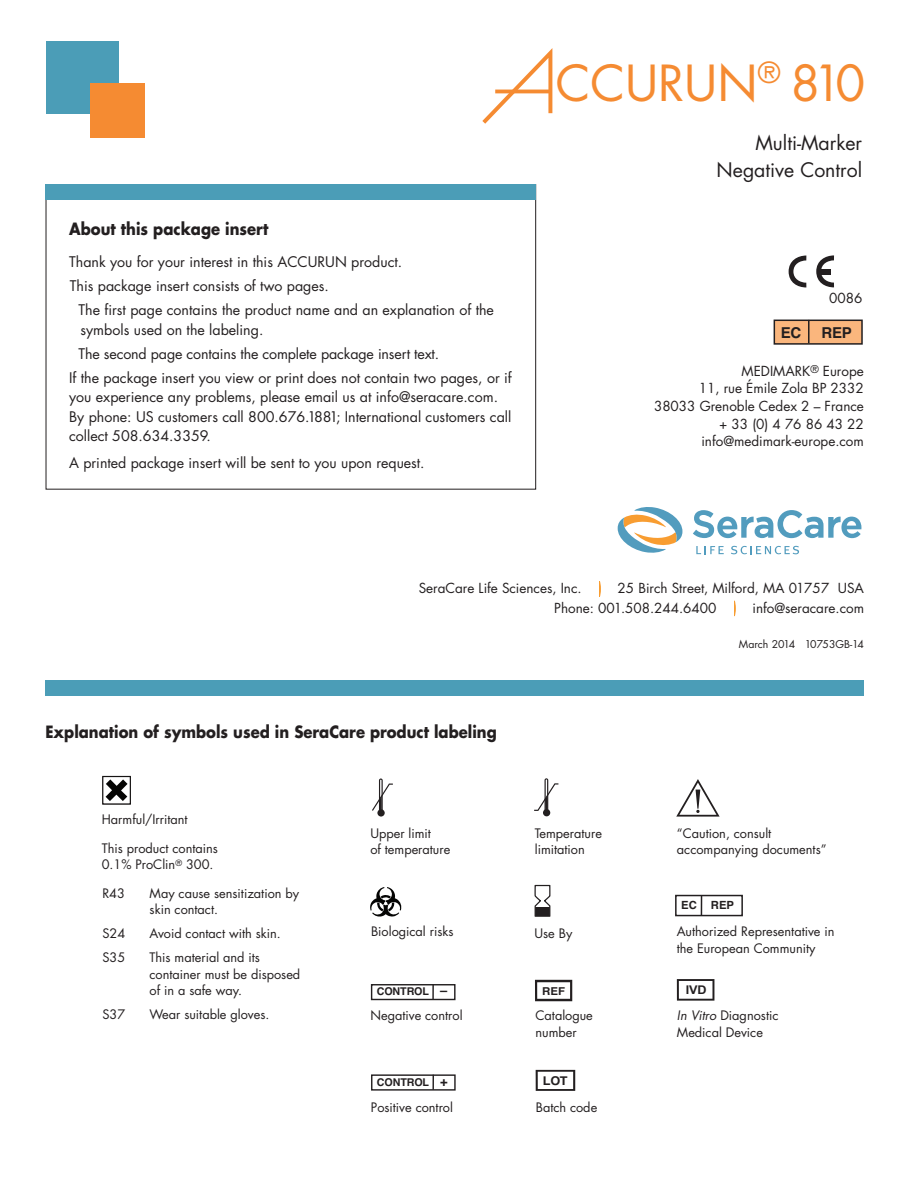
<style>
.page{position:relative;width:918px;height:1188px;background:#fff}
.page>*{position:absolute;margin:0;border:0;box-sizing:border-box;transform-origin:0 0}
.t1{font:48.3px "Futura";color:#f58b32}
.t2{font:19.5px/27px "Futura";color:#231f20;text-align:right}
.t3{font:700 16.5px "Futura";color:#231f20;scale:.9 1}
.t4{font:700 15px "Helvetica";color:#231f20}
.t5{font:14.25px/19.5px "Futura";color:#231f20}
.t6{font:13.5px/17.7px "Futura";color:#231f20;text-align:right}
.t7{font:12.75px/16.5px "Futura";color:#231f20}
.t8{font:700 12px "Arial";color:#231f20;scale:1.05 1}
.t9{font:700 12px "Helvetica";color:#231f20;scale:1.05 1}
.t10{font:700 11.25px "Helvetica";color:#231f20}
.t11{font:700 10.8px "Helvetica";color:#231f20;scale:1.05 1}
.t12{font:700 10.65px "Helvetica";letter-spacing:-.01em;color:#231f20}
.t13{font:10.5px "Futura";color:#231f20}
.s1{font-size:12.9px}
.s2{font-style:italic}
</style>
<div class="page">
<svg style="left:676px;top:779px;width:44px;height:38px"></svg>
<div style="left:675px;top:895px;width:68px;height:21px;border:2px solid #231f20"></div>
<svg style="left:701px;top:895px;width:1px;height:21px"></svg>
<svg style="left:677px;top:979px;width:37px;height:22px"></svg>
<div style="left:377px;top:809px;width:8px;height:8px;background:#231f20;border-radius:50%"></div>
<svg style="left:372px;top:778px;width:21px;height:33px"></svg>
<svg style="left:536px;top:1070px;width:39px;height:21px"></svg>
<svg style="left:535px;top:980px;width:37px;height:21px"></svg>
<div style="left:543px;top:809px;width:7px;height:7px;background:#231f20;border-radius:50%"></div>
<svg style="left:534px;top:778px;width:24px;height:33px"></svg>
<svg style="left:370px;top:887px;width:32px;height:30px"></svg>
<svg style="left:534px;top:885px;width:16px;height:32px"></svg>
<div style="left:371px;top:984px;width:85px;height:16px;border:1px solid #231f20"></div>
<svg style="left:432px;top:984px;width:2px;height:15px"></svg>
<div style="left:371px;top:1074px;width:85px;height:17px;border:1px solid #231f20"></div>
<svg style="left:432px;top:1075px;width:2px;height:15px"></svg>
<div style="left:102px;top:776px;width:29px;height:29px;border:1px solid #231f20"></div>
<svg style="left:103px;top:776px;width:28px;height:28px"></svg>
<svg style="left:482px;top:48px;width:71px;height:76px"></svg>
<hr style="left:495px;top:90px;width:56px;height:3px;background:#f58b32">
<svg style="left:617px;top:507px;width:245px;height:48px"></svg>
<div style="left:46px;top:680px;width:818px;height:16px;background:#4b9db7"></div>
<div style="left:774px;top:320px;width:88px;height:24px;background:#fab67d"></div>
<div style="left:774px;top:320px;width:89px;height:25px;border:2px solid #231f20"></div>
<hr style="left:808px;top:320px;width:2px;height:23px;background:#231f20">
<svg style="left:816px;top:255px;width:18px;height:32px"></svg>
<div style="left:821px;top:269px;width:10px;height:5px;background:#231f20"></div>
<svg style="left:789px;top:256px;width:17px;height:31px"></svg>
<div style="left:46px;top:41px;width:73px;height:73px;background:#4b9db7"></div>
<div style="left:91px;top:83px;width:54px;height:54px;background:#f58b32"></div>
<svg style="left:734px;top:601px;width:2px;height:15px"></svg>
<svg style="left:599px;top:581px;width:2px;height:16px"></svg>
<div style="left:46px;top:184px;width:490px;height:16px;background:#4b9db7"></div>
<h1 class="t1" style="left:556px;top:61px;width:311px">CCURUN<sup>®</sup> 810</h1>
<p class="t3" style="left:69px;top:222px;width:223px">About this package insert</p>
<p class="t5" style="left:69px;top:251px;width:335px;line-height:24px">Thank you for your interest in this ACCURUN product.<br>This package insert consists of two pages.</p>
<p class="t5" style="left:79px;top:301px;width:417px">The first page contains the product name and an explanation of the symbols used on the labeling.</p>
<p class="t5" style="left:69px;top:342px;width:444px;line-height:24px;text-indent:9px">The second page contains the complete package insert text.<br>If the package insert you view or print does not contain two pages, or if</p>
<p class="t5" style="left:69px;top:388px;width:444px">you experience any problems, please email us at info@seracare.com.<br>By phone: US customers call 800.676.1881; International customers call collect 508.634.3359.</p>
<p class="t5" style="left:69px;top:454px;width:357px">A printed package insert will be sent to you upon request.</p>
<h2 class="t2" style="left:717px;top:131px;width:147px">Multi-Marker<br>Negative Control</h2>
<p class="t6" style="left:829px;top:290px;width:35px">0086</p>
<p class="t4" style="left:781px;top:324px;width:22px">EC</p>
<p class="t4" style="left:821px;top:324px;width:32px">REP</p>
<p class="t6" style="left:654px;top:363px;width:211px">MEDIMARK<sup>®</sup> Europe<br>11, rue Émile Zola BP 2332<br>38033 Grenoble Cedex 2 – France + 33 (0) 4 76 86 43 22 info@medimark-europe.com</p>
<p class="t6" style="left:419px;top:581px;width:164px">SeraCare Life Sciences, Inc.</p>
<p class="t6" style="left:554px;top:580px;width:311px;line-height:19.5px;text-align:left;text-indent:63px">25 Birch Street, Milford, MA 01757 USA<br>Phone: 001.508.244.6400</p>
<p class="t6" style="left:752px;top:600px;width:113px">info@seracare.com</p>
<p class="t3" style="left:45px;top:725px;width:503px">Explanation of symbols used in SeraCare product labeling</p>
<p class="t7" style="left:102px;top:812px;width:87px">Harmful/Irritant</p>
<p class="t7" style="left:102px;top:841px;width:118px">This product contains<br>0.1% ProClin<sup>®</sup> 300.</p>
<p class="t7" style="left:102px;top:886px;width:24px">R43</p>
<p class="t7" style="left:150px;top:886px;width:151px">May cause sensitization by skin contact.</p>
<p class="t7" style="left:102px;top:926px;width:24px">S24</p>
<p class="t7" style="left:150px;top:926px;width:133px">Avoid contact with skin.</p>
<p class="t7" style="left:102px;top:950px;width:24px">S35</p>
<p class="t7" style="left:150px;top:950px;width:152px">This material and its container must be disposed of in a safe way.</p>
<p class="t7" style="left:102px;top:1007px;width:24px">S37</p>
<p class="t7" style="left:150px;top:1007px;width:121px">Wear suitable gloves.</p>
<p class="t7" style="left:370px;top:826px;width:82px">Upper limit<br>of temperature</p>
<p class="t7" style="left:535px;top:826px;width:69px">Temperature limitation</p>
<p class="t7" style="left:371px;top:924px;width:84px">Biological risks</p>
<p class="t7" style="left:534px;top:926px;width:39px">Use By</p>
<p class="t12" style="left:377px;top:985px;width:72px">CONTROL <span class="s1">–</span></p>
<p class="t11" style="left:542px;top:985px;width:23px">REF</p>
<p class="t7" style="left:371px;top:1008px;width:94px">Negative control</p>
<p class="t7" style="left:535px;top:1008px;width:59px">Catalogue number</p>
<p class="t12" style="left:377px;top:1076px;width:72px">CONTROL <span class="s1">+</span></p>
<p class="t7" style="left:371px;top:1100px;width:84px">Positive control</p>
<p class="t9" style="left:543px;top:1074px;width:25px">LOT</p>
<p class="t7" style="left:536px;top:1100px;width:63px">Batch code</p>
<p class="t13" style="left:739px;top:639px;width:126px">March 2014 10753GB-14</p>
<p class="t7" style="left:677px;top:826px;width:151px">“Caution, consult accompanying documents”</p>
<p class="t10" style="left:681px;top:898px;width:17px">EC</p>
<p class="t10" style="left:711px;top:898px;width:24px">REP</p>
<p class="t7" style="left:677px;top:925px;width:159px">Authorized Representative in the European Community</p>
<p class="t8" style="left:686px;top:983px;width:22px">IVD</p>
<p class="t7" style="left:677px;top:1008px;width:103px"><span class="s2">In Vitro</span> Diagnostic<br>Medical Device</p>
</div>
